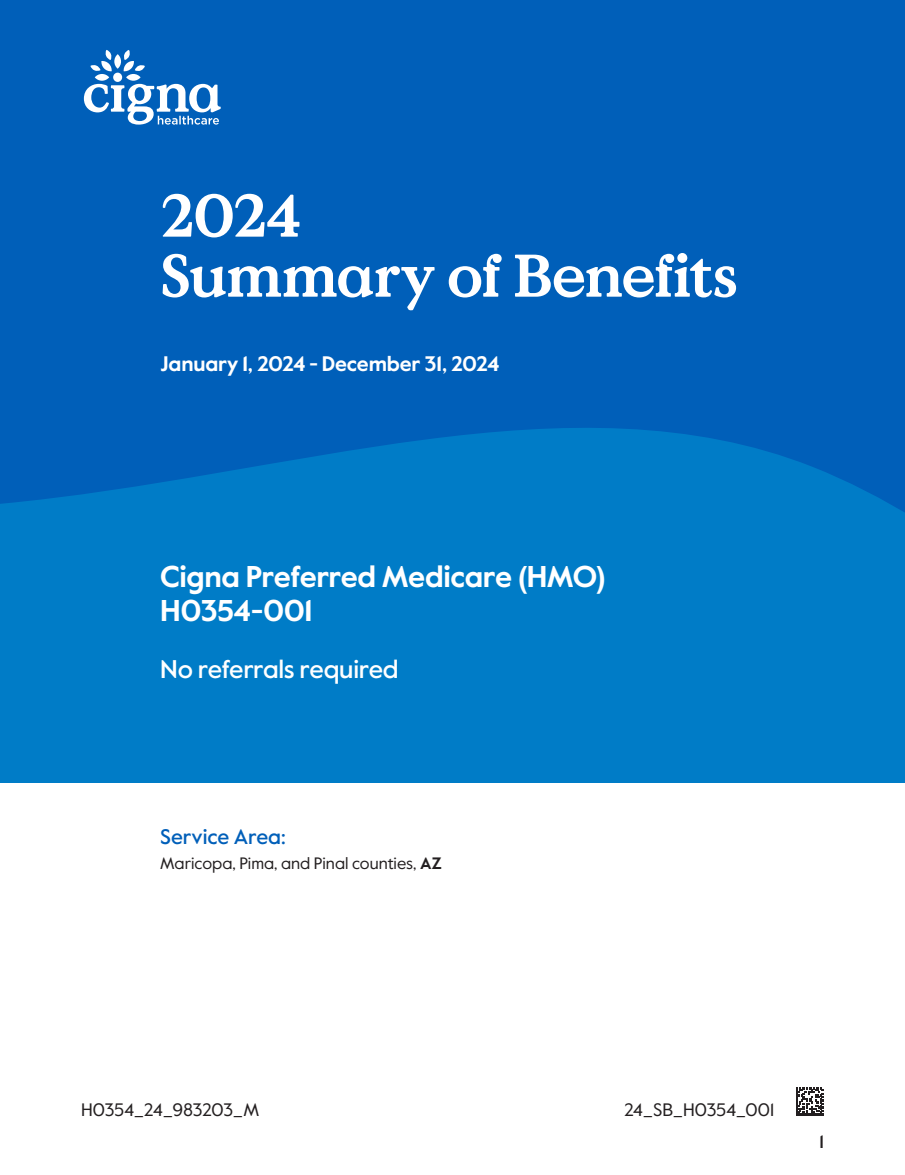
<style>
.page{position:relative;width:905px;height:1175px;background:#fff}
.page>*{position:absolute;margin:0;border:0;box-sizing:border-box;transform-origin:0 0}
.t1{font:700 60px "Value Serif Pro";letter-spacing:-.03em;color:#fff}
.subtitle_toc{font:700 30px/34.5px "Value Sans Pro";letter-spacing:-.015em;color:#fff}
.blurb{font:500 25.5px "Value Sans Pro";letter-spacing:-.015em;color:#fff}
.dates{font:700 21px "Value Sans Pro";letter-spacing:-.01em;color:#fff}
.service_area_heading{font:500 21px "Value Sans Pro";letter-spacing:-.005em;color:#005fb9}
.mat_ID{font:18px "Value Sans Pro";letter-spacing:-.025em;color:#231f20}
.print_code{font:18px "Value Sans Pro";letter-spacing:.005em;color:#231f20}
.t2{font:500 18px "Value Sans Pro";color:#231f20}
.para_service_area{font:16.5px "Value Sans Pro";color:#231f20}
.s1{font-weight:700}
</style>
<div class="page">
<svg style="left:796px;top:1087px;width:28px;height:28px"></svg>
<div style="left:0;top:338px;width:904px;height:445px;background:#007cc7"></div>
<svg style="left:0;top:0;width:904px;height:512px;background:#0062ba"></svg>
<svg style="left:84px;top:50px;width:137px;height:75px"></svg>
<p class="t1" style="left:160px;top:179px;width:143px">2024</p>
<p class="t1" style="left:160px;top:239px;width:579px">Summary of Benefits</p>
<p class="dates" style="left:160px;top:351px;width:341px">January 1, 2024 - December 31, 2024</p>
<p class="subtitle_toc" style="left:160px;top:560px;width:447px">Cigna Preferred Medicare (HMO)<br>H0354-001</p>
<p class="blurb" style="left:160px;top:654px;width:240px">No referrals required</p>
<p class="service_area_heading" style="left:160px;top:823px;width:127px">Service Area:</p>
<p class="para_service_area" style="left:160px;top:853px;width:283px">Maricopa, Pima, and Pinal counties, <span class="s1">AZ</span></p>
<p class="mat_ID" style="left:81px;top:1098px;width:180px">H0354_24_983203_M</p>
<p class="print_code" style="left:624px;top:1098px;width:152px">24_SB_H0354_001</p>
<p class="t2" style="left:819px;top:1130px;width:6px">1</p>
</div>
